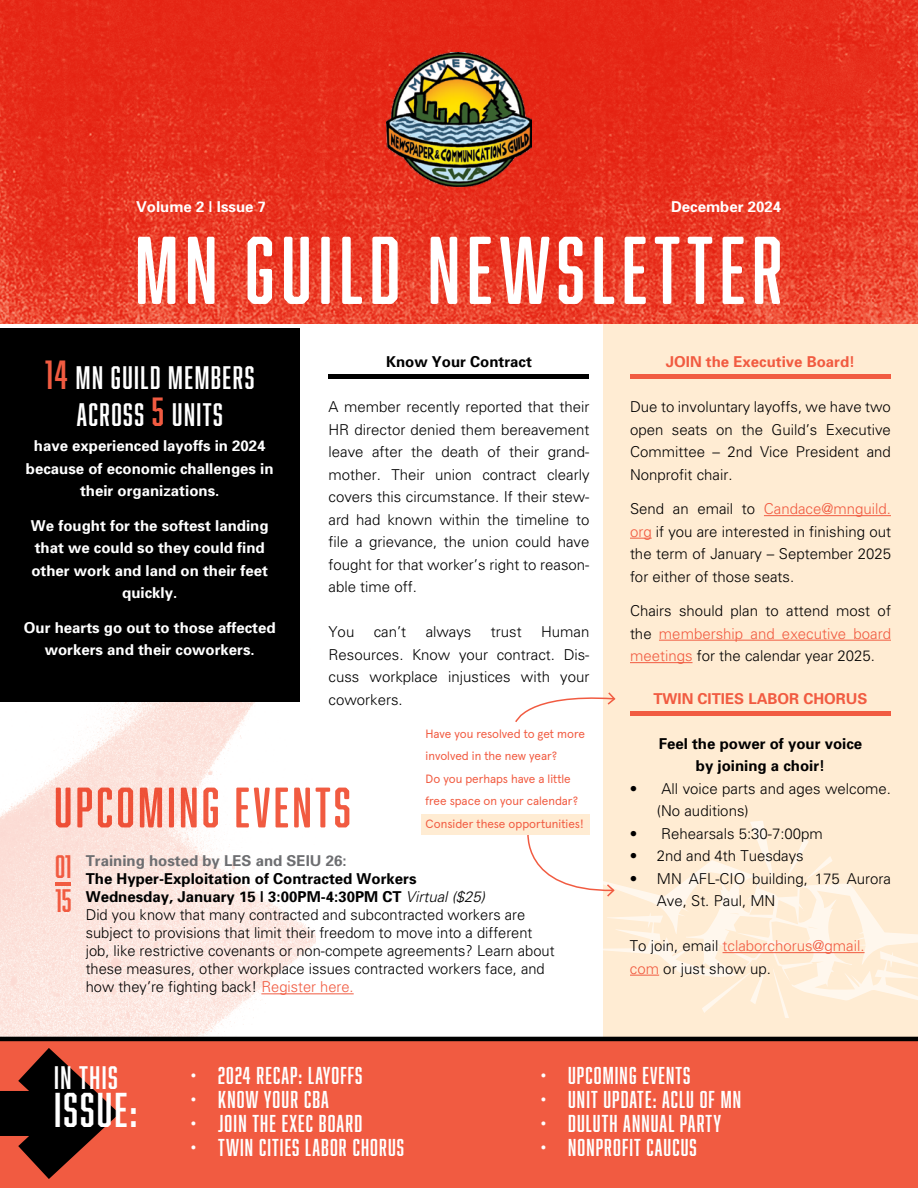
<style>
.page{position:relative;width:918px;height:1188px;background:#fff}
.page>*{position:absolute;margin:0;border:0;box-sizing:border-box;transform-origin:0 0}
.t1{font:88.5px "Abolition Soft";letter-spacing:.075em;color:#fff}
.t2{font:52.5px "Abolition Soft";letter-spacing:.065em;color:#f15b41}
.t3{font:45px "Abolition";letter-spacing:.05em;color:#fff}
.t4{font:30px/36.9px "Abolition";letter-spacing:.05em;color:#fff;text-align:center}
.t5{font:30px/33.8px "Abolition";color:#f15b41}
.t6{font:22.5px "Abolition";letter-spacing:.05em;color:#fff}
.t7{font:300 15px/22.5px "Univers";color:#000;text-align:justify}
.t8{font:700 15px/22.5px "Univers";color:#fff;text-align:center}
.t9{font:700 15px/22.5px "Univers";color:#000;text-align:center}
.t10{font:700 15px "Univers";color:#f15b41}
.t11{font:700 15px "Univers";color:#6d6e71}
.t12{font:12px/22.5px "Apercu";color:#f15b41}
.s1{font-size:37.5px;color:#f15b41}
.s2{font-weight:700}
.s3{font-style:italic}
.s4{color:#f15b41}
</style>
<div class="page">
<div style="left:603px;top:318px;width:315px;height:723px;background:#ffecd3"></div>
<svg style="left:603px;top:860px;width:315px;height:141px"></svg>
<svg style="left:750px;top:821px;width:25px;height:63px"></svg>
<svg style="left:844px;top:971px;width:7px;height:3px"></svg>
<svg style="left:688px;top:906px;width:4px;height:8px"></svg>
<svg style="left:853px;top:934px;width:6px;height:7px"></svg>
<svg style="left:785px;top:838px;width:48px;height:44px"></svg>
<svg style="left:702px;top:965px;width:89px;height:53px"></svg>
<svg style="left:527px;top:835px;width:89px;height:63px"></svg>
<svg style="left:515px;top:692px;width:101px;height:30px"></svg>
<div style="left:421px;top:814px;width:169px;height:21px;background:#ffecd3"></div>
<img style="left:0;top:590px;width:316px;height:447px">
<img style="left:0;top:0;width:918px;height:323px">
<img style="left:386px;top:53px;width:146px;height:134px">
<hr style="left:261px;top:993px;width:93px;height:1px;background:#f15b41">
<div style="left:0;top:328px;width:299px;height:373px;background:#000"></div>
<hr style="left:56px;top:883px;width:15px;height:3px;background:#f15b41">
<div style="left:152px;top:1037px;width:766px;height:151px;background:#f15b41"></div>
<svg style="left:0;top:1001px;width:152px;height:187px;background:#a6584b"></svg>
<div style="left:328px;top:374px;width:261px;height:5px;background:#000"></div>
<hr style="left:764px;top:515px;width:127px;height:1px;background:#f15b41">
<svg style="left:630px;top:538px;width:22px;height:1px"></svg>
<hr style="left:659px;top:640px;width:232px;height:1px;background:#f15b41">
<hr style="left:630px;top:662px;width:63px;height:1px;background:#f15b41">
<hr style="left:723px;top:952px;width:142px;height:1px;background:#f15b41">
<svg style="left:630px;top:975px;width:29px;height:1px"></svg>
<div style="left:630px;top:374px;width:261px;height:5px;background:#f15b41"></div>
<div style="left:630px;top:711px;width:261px;height:5px;background:#f15b41"></div>
<p class="t8" style="left:671px;top:195px;width:112px">December 2024</p>
<h1 class="t1" style="left:135px;top:219px;width:649px">MN GUILD NEWSLETTER</h1>
<p class="t8" style="left:136px;top:195px;width:132px">Volume 2 | Issue 7</p>
<h3 class="t4" style="left:45px;top:359px;width:211px"><span class="s1">14</span> MN GUILD MEMBERS<br>ACROSS <span class="s1">5</span> UNITS</h3>
<p class="t8" style="left:26px;top:434px;width:249px">have experienced layoffs in 2024 because of economic challenges in their organizations.</p>
<p class="t8" style="left:31px;top:514px;width:239px">We fought for the softest landing that we could so they could find other work and land on their feet quickly.</p>
<p class="t8" style="left:24px;top:616px;width:253px">Our hearts go out to those affected workers and their coworkers.</p>
<p class="t9" style="left:386px;top:350px;width:147px">Know Your Contract</p>
<p class="t7" style="left:329px;top:395px;width:263px">A member recently reported that their HR director denied them bereavement leave after the death of their grand&shy;mother. Their union contract clearly covers this circumstance. If their stew&shy;ard had known within the timeline to file a grievance, the union could have fought for that worker’s right to reason&shy;able time off.</p>
<p class="t7" style="left:329px;top:620px;width:27px">You</p>
<p class="t7" style="left:374px;top:620px;width:34px">can’t</p>
<p class="t7" style="left:426px;top:620px;width:47px">always</p>
<p class="t7" style="left:491px;top:620px;width:32px">trust</p>
<p class="t7" style="left:329px;top:620px;width:262px;text-indent:213px">Human Resources. Know your contract. Dis&shy;cuss workplace injustices with your coworkers.</p>
<h2 class="t2" style="left:54px;top:777px;width:298px">UPCOMING EVENTS</h2>
<p class="t12" style="left:426px;top:721px;width:161px">Have you resolved to get more involved in the new year?<br>Do you perhaps have a little free space on your calendar?<br>Consider these opportunities!</p>
<h3 class="t5" style="left:55px;top:850px;width:18px">01<br>15</h3>
<p class="t11" style="left:86px;top:851px;width:262px">Training hosted by LES and SEIU 26:</p>
<p class="t7" style="left:86px;top:870px;width:470px;line-height:18px;text-align:left"><span class="s2">The Hyper-Exploitation of Contracted Workers<br>Wednesday, January 15 | 3:00PM-4:30PM CT</span> <span class="s3">Virtual ($25)<br></span>Did you know that many contracted and subcontracted workers are subject to provisions that limit their freedom to move into a different job, like restrictive covenants or non-compete agreements? Learn about these measures, other workplace issues contracted workers face, and how they’re fighting back! <span class="s4">Register here.</span></p>
<p class="t10" style="left:666px;top:352px;width:191px">JOIN the Executive Board!</p>
<p class="t7" style="left:630px;top:395px;width:262px">Due to involuntary layoffs, we have two open seats on the Guild’s Executive Committee – 2nd Vice President and Nonprofit chair.</p>
<p class="t7" style="left:630px;top:497px;width:263px">Send an email to <span class="s4">Candace@mnguild. org</span> if you are interested in finishing out the term of January – September 2025 for either of those seats.</p>
<p class="t7" style="left:630px;top:599px;width:263px">Chairs should plan to attend most of the <span class="s4">membership and executive board meetings</span> for the calendar year 2025.</p>
<p class="t10" style="left:653px;top:689px;width:216px">TWIN CITIES LABOR CHORUS</p>
<p class="t9" style="left:659px;top:732px;width:205px">Feel the power of your voice by joining a choir!</p>
<p class="t7" style="left:657px;top:777px;width:235px;text-indent:-27px">• All voice parts and ages welcome. (No auditions)</p>
<p class="t7" style="left:630px;top:822px;width:194px">• Rehearsals 5:30-7:00pm</p>
<p class="t7" style="left:630px;top:844px;width:175px">• 2nd and 4th Tuesdays</p>
<p class="t7" style="left:657px;top:867px;width:235px;text-indent:-27px">• MN AFL-CIO building, 175 Aurora<br>Ave, St. Paul, MN</p>
<p class="t7" style="left:630px;top:934px;width:236px">To join, email <span class="s4">tclaborchorus@gmail. com</span> or just show up.</p>
<h3 class="t4" style="left:54px;top:1059px;width:65px">IN THIS</h3>
<h3 class="t3" style="left:54px;top:1083px;width:85px">ISSUE:</h3>
<h3 class="t6" style="left:191px;top:1062px;width:172px">• 2024 RECAP: LAYOFFS</h3>
<h3 class="t6" style="left:191px;top:1086px;width:139px">• KNOW YOUR CBA</h3>
<h3 class="t6" style="left:191px;top:1110px;width:172px">• JOIN THE EXEC BOARD</h3>
<h3 class="t6" style="left:191px;top:1134px;width:214px">• TWIN CITIES LABOR CHORUS</h3>
<h3 class="t6" style="left:541px;top:1062px;width:151px">• UPCOMING EVENTS</h3>
<h3 class="t6" style="left:541px;top:1086px;width:202px">• UNIT UPDATE: ACLU OF MN</h3>
<h3 class="t6" style="left:541px;top:1110px;width:182px">• DULUTH ANNUAL PARTY</h3>
<h3 class="t6" style="left:541px;top:1134px;width:157px">• NONPROFIT CAUCUS</h3>
</div>
